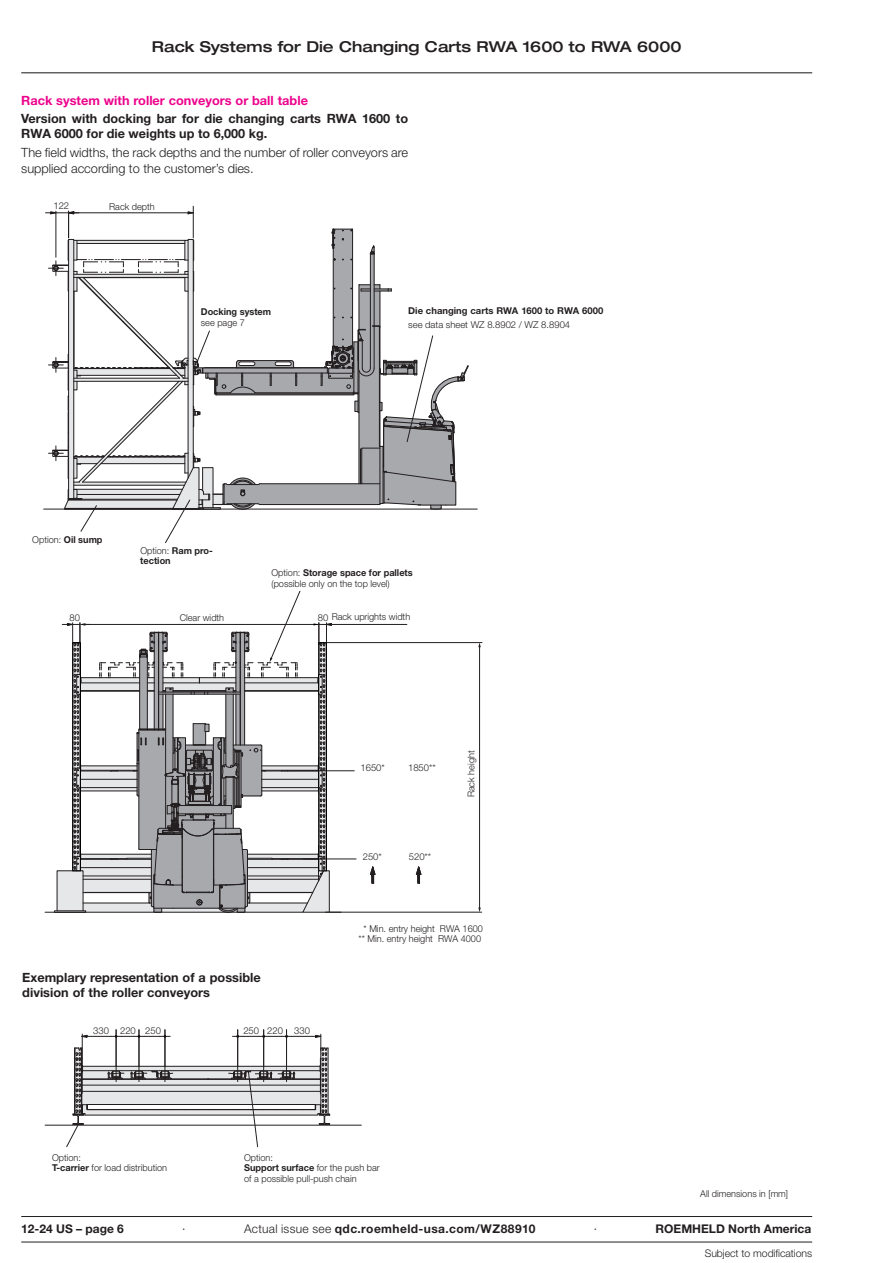
<style>
.page{position:relative;width:893px;height:1263px;background:#fff}
.page>*{position:absolute;margin:0;border:0;box-sizing:border-box;transform-origin:0 0}
.t1{font:500 expanded 15px "Helvetica Neue LT Pro";color:#231f20}
.t2{font:700 12.75px/15.3px "Helvetica Neue LT Pro";color:#231f20}
.t3{font:300 12.75px/15.3px "Helvetica Neue LT Pro";color:#231f20}
.t4{font:700 12.75px "Helvetica Neue LT Pro";color:#ed028c}
.t5{font:700 12px "Helvetica Neue LT Pro";letter-spacing:.035em;color:#231f20}
.t6{font:700 12px "Helvetica Neue LT Pro";color:#231f20}
.t7{font:300 12px "Helvetica Neue LT Pro";color:#231f20}
.t8{font:300 10.5px "Helvetica Neue LT Pro";letter-spacing:-.005em;color:#231f20}
.t9{font:300 9.45px/10.5px "Helvetica Neue LT Pro";color:#231f20}
.t10{font:700 9.45px/10.5px "Helvetica Neue LT Pro";color:#231f20}
.s1{font-weight:700}
.s2{font-weight:300}
</style>
<div class="page">
<hr style="left:21px;top:72px;width:791px;height:1px;background:#231f20">
<hr style="left:116px;top:1030px;width:1px;height:36px;background:#231f20">
<hr style="left:139px;top:1030px;width:1px;height:36px;background:#231f20">
<hr style="left:165px;top:1030px;width:1px;height:36px;background:#231f20">
<hr style="left:237px;top:1030px;width:1px;height:36px;background:#231f20">
<hr style="left:263px;top:1030px;width:1px;height:36px;background:#231f20">
<hr style="left:286px;top:1030px;width:1px;height:36px;background:#231f20">
<hr style="left:331px;top:624px;width:76px;height:1px;background:#231f20">
<hr style="left:327px;top:642px;width:155px;height:1px;background:#231f20">
<hr style="left:289px;top:770px;width:65px;height:1px;background:#231f20">
<hr style="left:193px;top:206px;width:1px;height:32px;background:#231f20">
<hr style="left:325px;top:912px;width:157px;height:1px;background:#231f20">
<svg style="left:370px;top:866px;width:6px;height:18px"></svg>
<svg style="left:415px;top:866px;width:7px;height:18px"></svg>
<hr style="left:479px;top:646px;width:1px;height:262px;background:#231f20">
<svg style="left:478px;top:907px;width:3px;height:5px"></svg>
<hr style="left:303px;top:859px;width:53px;height:1px;background:#231f20">
<div style="left:54px;top:910px;width:32px;height:3px;border:1px solid #231f20"></div>
<svg style="left:56px;top:591px;width:276px;height:321px"></svg>
<hr style="left:45px;top:912px;width:296px;height:1px;background:#231f20">
<hr style="left:44px;top:509px;width:433px;height:1px;background:#231f20">
<hr style="left:45px;top:1125px;width:316px;height:1px;background:#231f20">
<svg style="left:66px;top:1033px;width:264px;height:114px"></svg>
<svg style="left:46px;top:211px;width:423px;height:332px"></svg>
<hr style="left:21px;top:1242px;width:791px;height:1px;background:#231f20">
<hr style="left:21px;top:1216px;width:791px;height:1px;background:#231f20">
<h1 class="t1" style="left:152px;top:37px;width:531px">Rack Systems for Die Changing Carts RWA 1600 to RWA 6000</h1>
<h2 class="t4" style="left:21px;top:93px;width:288px">Rack system with roller conveyors or ball table</h2>
<h2 class="t2" style="left:21px;top:110px;width:388px">Version with docking bar for die changing carts RWA 1600 to<br>RWA 6000 for die weights up to 6,000 kg.</h2>
<h2 class="t3" style="left:21px;top:145px;width:388px">The field widths, the rack depths and the number of roller conveyors are supplied according to the customer’s dies.</h2>
<p class="t9" style="left:53px;top:200px;width:17px">122</p>
<p class="t9" style="left:109px;top:201px;width:47px">Rack depth</p>
<p class="t10" style="left:201px;top:306px;width:72px">Docking system</p>
<p class="t9" style="left:201px;top:317px;width:45px">see page 7</p>
<p class="t9" style="left:32px;top:534px;width:72px">Option: <span class="s1">Oil sump</span></p>
<p class="t10" style="left:140px;top:545px;width:74px"><span class="s2">Option:</span> Ram pro&shy;tection</p>
<p class="t10" style="left:408px;top:305px;width:197px">Die changing carts RWA 1600 to RWA 6000</p>
<p class="t9" style="left:408px;top:319px;width:163px">see data sheet WZ 8.8902 / WZ 8.8904</p>
<p class="t9" style="left:271px;top:567px;width:143px">Option: <span class="s1">Storage space for pallets </span>(possible only on the top level)</p>
<p class="t9" style="left:70px;top:612px;width:12px">80</p>
<p class="t9" style="left:318px;top:611px;width:94px">80 Rack uprights width</p>
<p class="t9" style="left:180px;top:612px;width:46px">Clear width</p>
<p class="t9" style="left:361px;top:763px;width:26px">1650*</p>
<p class="t9" style="left:408px;top:763px;width:29px">1850**</p>
<p class="t9" style="left:363px;top:851px;width:21px">250*</p>
<p class="t9" style="left:409px;top:851px;width:24px">520**</p>
<p class="t9" style="left:466px;top:797px;width:48px;rotate:-90deg">Rack height</p>
<h2 class="t2" style="left:22px;top:969px;width:240px">Exemplary representation of a possible division of the roller conveyors</h2>
<p class="t9" style="left:93px;top:1025px;width:69px">330 220 250</p>
<p class="t9" style="left:243px;top:1025px;width:68px">250 220 330</p>
<p class="t9" style="left:358px;top:923px;width:126px;text-align:center">* Min. entry height RWA 1600 ** Min. entry height RWA 4000</p>
<p class="t9" style="left:52px;top:1152px;width:117px">Option:<br><span class="s1">T-carrier</span> for load distribution</p>
<p class="t9" style="left:244px;top:1152px;width:137px">Option:<br><span class="s1">Support surface</span> for the push bar of a possible pull-push chain</p>
<p class="t9" style="left:700px;top:1188px;width:89px">All dimensions in [mm]</p>
<p class="t6" style="left:21px;top:1222px;width:104px">12-24 US – page 6</p>
<p class="t7" style="left:182px;top:1222px;width:5px">∙</p>
<p class="t5" style="left:244px;top:1222px;width:293px"><span class="s2">Actual issue see</span> qdc.roemheld-usa.com/WZ88910</p>
<p class="t7" style="left:594px;top:1222px;width:5px">∙</p>
<p class="t6" style="left:655px;top:1222px;width:157px">ROEMHELD North America</p>
<p class="t8" style="left:705px;top:1247px;width:109px">Subject to modifications</p>
</div>
